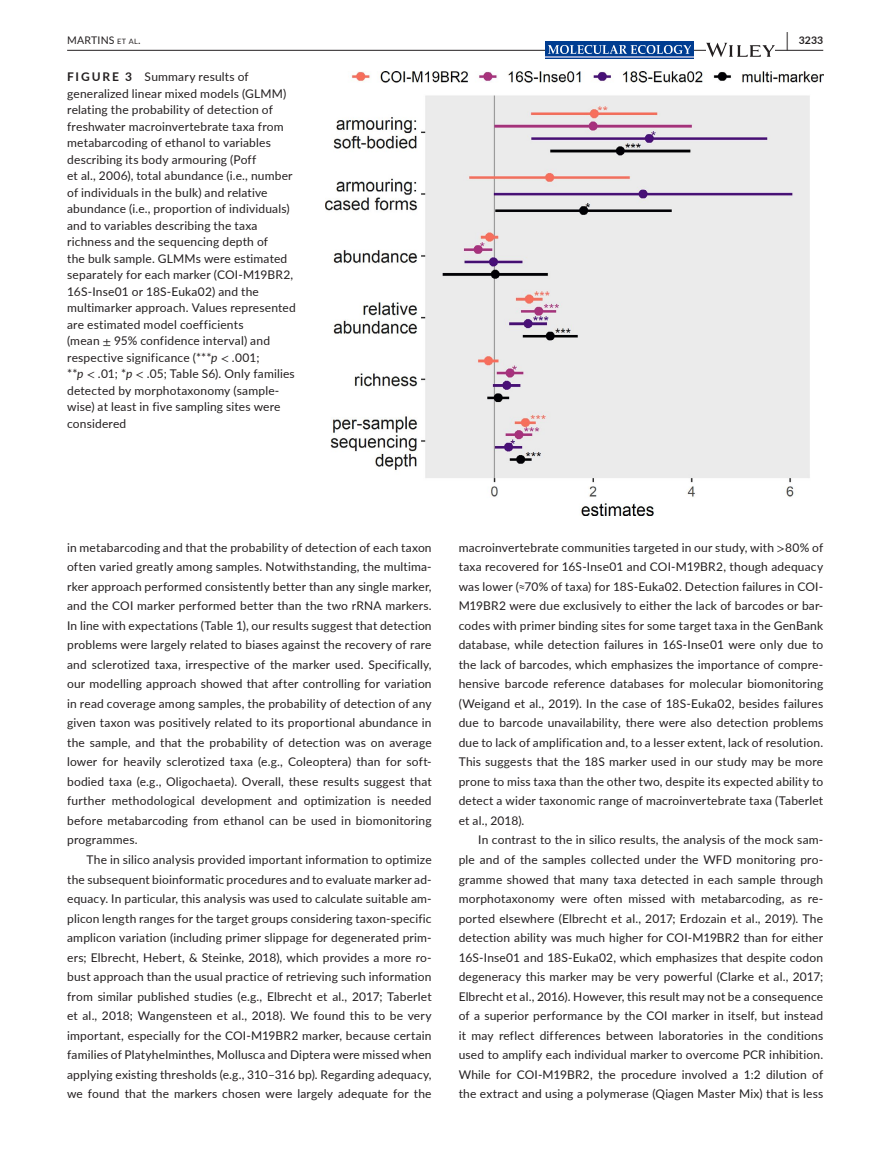
<style>
.page{position:relative;width:893px;height:1174px;background:#fff}
.page>*{position:absolute;margin:0;border:0;box-sizing:border-box;transform-origin:0 0}
.t1{font:700 19.5px "Lato";color:#231f20;scale:.48 1}
.t2{font:12px/19.5px "Lato";letter-spacing:.015em;color:#231f20;text-align:justify}
.t3{font:10.5px "Lato";letter-spacing:.02em;color:#231f20}
.t4{font:700 10.5px "Lato";color:#231f20}
.s1{font-size:7.35px}
.s2{font-weight:700}
.s3{font-family:"STIX"}
.s4{font-style:italic}
</style>
<div class="page">
<hr style="left:67px;top:50px;width:756px;height:1px;background:#231f20">
<div style="left:545px;top:42px;width:149px;height:17px;background:#003d91"></div>
<img style="left:549px;top:45px;width:141px;height:9px">
<hr style="left:545px;top:56px;width:149px;height:2px;background:#96a6d0">
<svg style="left:706px;top:43px;width:69px;height:14px"></svg>
<img style="left:326px;top:72px;width:497px;height:444px">
<h1 class="t1" style="left:786px;top:25px;width:7px">|</h1>
<p class="t3" style="left:67px;top:33px;width:75px">MARTINS <span class="s1">et al</span>.</p>
<p class="t4" style="left:799px;top:33px;width:26px">3233</p>
<p class="t2" style="left:67px;top:68px;width:230px;line-height:16.5px;text-align:left"><span class="s2">FIGURE 3</span> Summary results of generalized linear mixed models (GLMM) relating the probability of detection of freshwater macroinvertebrate taxa from metabarcoding of ethanol to variables describing its body armouring (Poff<br>et al., 2006), total abundance (i.e., number of individuals in the bulk) and relative abundance (i.e., proportion of individuals) and to variables describing the taxa richness and the sequencing depth of<br>the bulk sample. GLMMs were estimated separately for each marker (COI-M19BR2, 16S-Inse01 or 18S-Euka02) and the multimarker approach. Values represented are estimated model coefficients<br>(mean <span class="s3">±</span> 95% confidence interval) and respective significance (***<span class="s4">p</span> <span class="s3">&lt;</span> .001;<br>**<span class="s4">p</span> <span class="s3">&lt;</span> .01; *<span class="s4">p</span> <span class="s3">&lt;</span> .05; Table S6). Only families detected by morphotaxonomy (sample&shy;wise) at least in five sampling sites were</p>
<p class="t2" style="left:67px;top:537px;width:366px">in metabarcoding and that the probability of detection of each taxon often varied greatly among samples. Notwithstanding, the multima&shy;rker approach performed consistently better than any single marker, and the COI marker performed better than the two rRNA markers.<br>In line with expectations (Table 1), our results suggest that detection problems were largely related to biases against the recovery of rare and sclerotized taxa, irrespective of the marker used. Specifically, our modelling approach showed that after controlling for variation in read coverage among samples, the probability of detection of any given taxon was positively related to its proportional abundance in the sample, and that the probability of detection was on average lower for heavily sclerotized taxa (e.g., Coleoptera) than for soft&shy;bodied taxa (e.g., Oligochaeta). Overall, these results suggest that further methodological development and optimization is needed before metabarcoding from ethanol can be used in biomonitoring programmes.</p>
<p class="t2" style="left:67px;top:849px;width:366px;text-indent:20px">The in silico analysis provided important information to optimize the subsequent bioinformatic procedures and to evaluate marker ad&shy;equacy. In particular, this analysis was used to calculate suitable am&shy;plicon length ranges for the target groups considering taxon-specific amplicon variation (including primer slippage for degenerated prim&shy;ers; Elbrecht, Hebert, &amp; Steinke, 2018), which provides a more ro&shy;bust approach than the usual practice of retrieving such information from similar published studies (e.g., Elbrecht et al., 2017; Taberlet et al., 2018; Wangensteen et al., 2018). We found this to be very important, especially for the COI-M19BR2 marker, because certain families of Platyhelminthes, Mollusca and Diptera were missed when applying existing thresholds (e.g., 310–316 bp). Regarding adequacy, we found that the markers chosen were largely adequate for the</p>
<p class="t2" style="left:459px;top:537px;width:366px">macroinvertebrate communities targeted in our study, with <span class="s3">&gt;</span>80% of taxa recovered for 16S-Inse01 and COI-M19BR2, though adequacy was lower (≈70% of taxa) for 18S-Euka02. Detection failures in COI-M19BR2 were due exclusively to either the lack of barcodes or bar&shy;codes with primer binding sites for some target taxa in the GenBank database, while detection failures in 16S-Inse01 were only due to the lack of barcodes, which emphasizes the importance of compre&shy;hensive barcode reference databases for molecular biomonitoring (Weigand et al., 2019). In the case of 18S-Euka02, besides failures due to barcode unavailability, there were also detection problems due to lack of amplification and, to a lesser extent, lack of resolution.<br>This suggests that the 18S marker used in our study may be more prone to miss taxa than the other two, despite its expected ability to detect a wider taxonomic range of macroinvertebrate taxa (Taberlet et al., 2018).</p>
<p class="t2" style="left:459px;top:830px;width:366px;text-indent:20px">In contrast to the in silico results, the analysis of the mock sam&shy;ple and of the samples collected under the WFD monitoring pro&shy;gramme showed that many taxa detected in each sample through morphotaxonomy were often missed with metabarcoding, as re&shy;ported elsewhere (Elbrecht et al., 2017; Erdozain et al., 2019). The detection ability was much higher for COI-M19BR2 than for either 16S-Inse01 and 18S-Euka02, which emphasizes that despite codon degeneracy this marker may be very powerful (Clarke et al., 2017; Elbrecht et al., 2016). However, this result may not be a consequence of a superior performance by the COI marker in itself, but instead it may reflect differences between laboratories in the conditions used to amplify each individual marker to overcome PCR inhibition.<br>While for COI-M19BR2, the procedure involved a 1:2 dilution of the extract and using a polymerase (Qiagen Master Mix) that is less</p>
</div>
